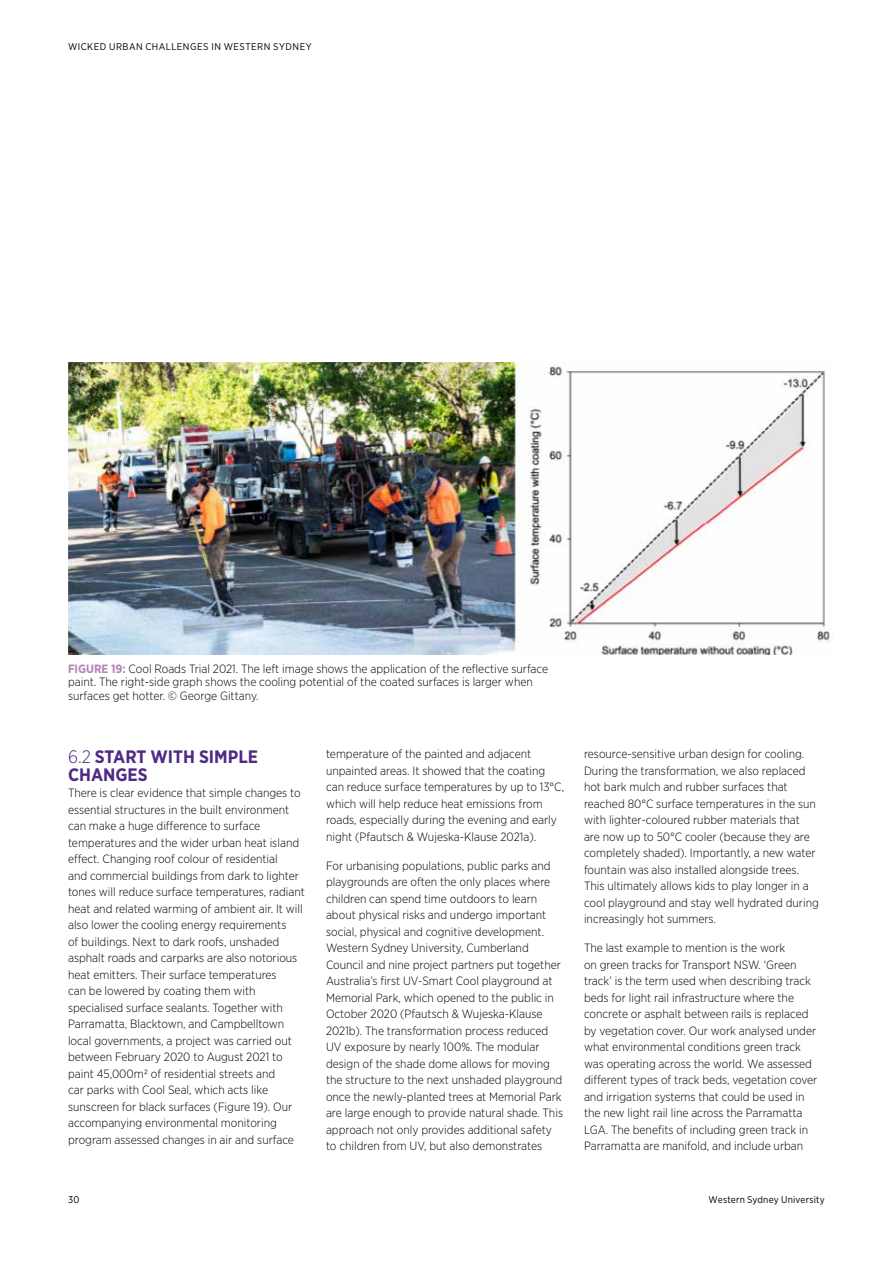
<style>
.page{position:relative;width:893px;height:1263px;background:#fff}
.page>*{position:absolute;margin:0;border:0;box-sizing:border-box;transform-origin:0 0}
.t1{font:700 18px/18px "Gotham Narrow";color:#4f2a84}
.t2{font:300 12px/16.5px "Gotham Narrow";color:#000}
.t3{font:9.75px "Gotham Narrow";letter-spacing:.045em;color:#000}
.t4{font:9.75px "Gotham Narrow";letter-spacing:.02em;color:#000}
.s1{font-weight:700;color:#b382b9}
.s2{font-weight:300}
</style>
<div class="page">
<img style="left:68px;top:363px;width:765px;height:292px">
<p class="t3" style="left:68px;top:41px;width:245px">WICKED URBAN CHALLENGES IN WESTERN SYDNEY</p>
<p class="t2" style="left:68px;top:662px;width:482px;line-height:13.5px"><span class="s1">FIGURE 19:</span> Cool Roads Trial 2021. The left image shows the application of the reflective surface paint. The right-side graph shows the cooling potential of the coated surfaces is larger when surfaces get hotter. © George Gittany.</p>
<h1 class="t1" style="left:68px;top:747px;width:192px"><span class="s2">6.2</span> START WITH SIMPLE<br>CHANGES</h1>
<p class="t2" style="left:68px;top:784px;width:238px">There is clear evidence that simple changes to essential structures in the built environment can make a huge difference to surface temperatures and the wider urban heat island effect. Changing roof colour of residential<br>and commercial buildings from dark to lighter tones will reduce surface temperatures, radiant heat and related warming of ambient air. It will also lower the cooling energy requirements<br>of buildings. Next to dark roofs, unshaded asphalt roads and carparks are also notorious heat emitters. Their surface temperatures<br>can be lowered by coating them with specialised surface sealants. Together with Parramatta, Blacktown, and Campbelltown local governments, a project was carried out between February 2020 to August 2021 to paint 45,000m2 of residential streets and<br>car parks with Cool Seal, which acts like sunscreen for black surfaces (Figure 19). Our accompanying environmental monitoring program assessed changes in air and surface</p>
<p class="t2" style="left:326px;top:745px;width:240px">temperature of the painted and adjacent unpainted areas. It showed that the coating can reduce surface temperatures by up to 13°C, which will help reduce heat emissions from roads, especially during the evening and early night (Pfautsch &amp; Wujeska-Klause 2021a).</p>
<p class="t2" style="left:326px;top:857px;width:239px">For urbanising populations, public parks and playgrounds are often the only places where children can spend time outdoors to learn about physical risks and undergo important social, physical and cognitive development.<br>Western Sydney University, Cumberland Council and nine project partners put together Australia’s first UV-Smart Cool playground at Memorial Park, which opened to the public in October 2020 (Pfautsch &amp; Wujeska-Klause 2021b). The transformation process reduced UV exposure by nearly 100%. The modular design of the shade dome allows for moving the structure to the next unshaded playground once the newly-planted trees at Memorial Park are large enough to provide natural shade. This approach not only provides additional safety to children from UV, but also demonstrates</p>
<p class="t2" style="left:584px;top:745px;width:236px">resource-sensitive urban design for cooling.<br>During the transformation, we also replaced hot bark mulch and rubber surfaces that reached 80°C surface temperatures in the sun with lighter-coloured rubber materials that<br>are now up to 50°C cooler (because they are completely shaded). Importantly, a new water fountain was also installed alongside trees.<br>This ultimately allows kids to play longer in a cool playground and stay well hydrated during increasingly hot summers.</p>
<p class="t2" style="left:584px;top:939px;width:235px">The last example to mention is the work<br>on green tracks for Transport NSW. ‘Green track’ is the term used when describing track beds for light rail infrastructure where the concrete or asphalt between rails is replaced by vegetation cover. Our work analysed under what environmental conditions green track was operating across the world. We assessed different types of track beds, vegetation cover and irrigation systems that could be used in the new light rail line across the Parramatta LGA. The benefits of including green track in Parramatta are manifold, and include urban</p>
<p class="t3" style="left:68px;top:1193px;width:13px">30</p>
<p class="t4" style="left:708px;top:1193px;width:118px">Western Sydney University</p>
</div>
